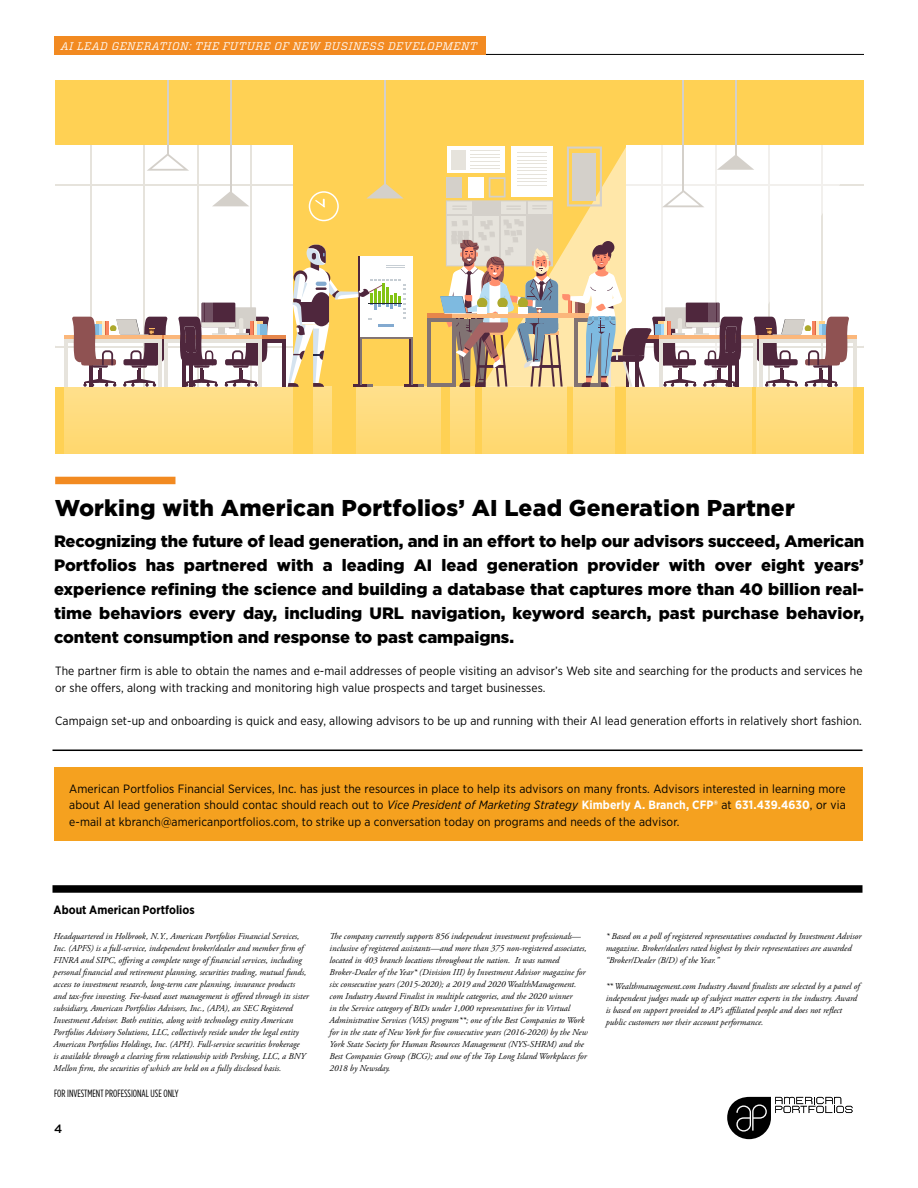
<style>
.page{position:relative;width:918px;height:1188px;background:#fff}
.page>*{position:absolute;margin:0;border:0;box-sizing:border-box;transform-origin:0 0}
.t1{font:900 22.95px "Gotham";letter-spacing:.01em;color:#000}
.t2{font:900 16.5px/24px "Gotham";color:#000;text-align:justify}
.t3{font:12px/16.5px "Gotham Narrow";letter-spacing:.01em;color:#000;text-align:justify}
.t4{font:700 12px "Gotham Narrow";color:#000}
.t5{font:500 12px "Gotham";color:#000}
.t6{font:italic 10.95px "Vitesse";letter-spacing:.05em;color:#fff}
.t7{font:10.5px "Gotham Condensed";color:#000}
.t8{font:italic 9px/12px "Adobe Garamond Pro";color:#000}
.s1{font-style:italic}
.s2{font-weight:700;color:#fff}
</style>
<div class="page">
<hr style="left:54px;top:54px;width:810px;height:1px;background:#000">
<div style="left:54px;top:37px;width:432px;height:18px;background:#f28a21"></div>
<div style="left:54px;top:768px;width:808px;height:73px;background:#f5a11f"></div>
<svg style="left:727px;top:1097px;width:125px;height:42px"></svg>
<hr style="left:52px;top:750px;width:810px;height:1px;background:#000">
<div style="left:52px;top:885px;width:810px;height:8px;background:#000"></div>
<div style="left:55px;top:477px;width:120px;height:7px;background:#f28a21"></div>
<div style="left:55px;top:80px;width:809px;height:374px;background:#ffd154"></div>
<div style="left:573px;top:387px;width:42px;height:67px;background:linear-gradient(to bottom,#ffe08c,#ffd76d)"></div>
<div style="left:626px;top:387px;width:125px;height:67px;background:linear-gradient(to bottom,#ffe08c,#ffd76d)"></div>
<div style="left:757px;top:387px;width:95px;height:67px;background:linear-gradient(to bottom,#ffe08c,#ffd76d)"></div>
<div style="left:451px;top:387px;width:24px;height:67px;background:linear-gradient(to bottom,#ffe08c,#ffd76d)"></div>
<div style="left:313px;top:387px;width:19px;height:67px;background:linear-gradient(to bottom,#ffe08c,#ffd76d)"></div>
<div style="left:357px;top:387px;width:83px;height:67px;background:linear-gradient(to bottom,#ffe08c,#ffd76d)"></div>
<div style="left:64px;top:387px;width:228px;height:67px;background:linear-gradient(to bottom,#ffe08c,#ffd76d)"></div>
<div style="left:482px;top:387px;width:84px;height:67px;background:linear-gradient(to bottom,#ffe08c,#ffd76d)"></div>
<div style="left:55px;top:145px;width:237px;height:242px;background:#fff"></div>
<hr style="left:250px;top:145px;width:2px;height:242px;background:#e6e3dc">
<hr style="left:197px;top:145px;width:2px;height:242px;background:#e6e3dc">
<hr style="left:143px;top:145px;width:2px;height:242px;background:#e6e3dc">
<hr style="left:90px;top:145px;width:2px;height:242px;background:#e6e3dc">
<hr style="left:55px;top:184px;width:237px;height:2px;background:#e6e3dc">
<hr style="left:55px;top:346px;width:237px;height:2px;background:#e6e3dc">
<svg style="left:482px;top:145px;width:382px;height:242px;background:#fefcf5"></svg>
<hr style="left:683px;top:80px;width:1px;height:112px;background:#d4d0ca">
<hr style="left:735px;top:80px;width:2px;height:84px;background:#d4d0ca">
<hr style="left:384px;top:80px;width:2px;height:113px;background:#d4d0ca">
<svg style="left:366px;top:184px;width:38px;height:15px"></svg>
<hr style="left:230px;top:80px;width:1px;height:121px;background:#d4d0ca">
<svg style="left:213px;top:191px;width:36px;height:15px"></svg>
<hr style="left:167px;top:80px;width:2px;height:75px;background:#d4d0ca">
<svg style="left:147px;top:154px;width:42px;height:17px"></svg>
<svg style="left:309px;top:191px;width:30px;height:30px"></svg>
<hr style="left:759px;top:335px;width:98px;height:4px;background:#fbb77b">
<hr style="left:759px;top:339px;width:98px;height:4px;background:#e6e3dc">
<hr style="left:853px;top:339px;width:4px;height:48px;background:#e6e3dc">
<hr style="left:427px;top:314px;width:143px;height:4px;background:#e6864b">
<hr style="left:427px;top:318px;width:4px;height:69px;background:#817373">
<hr style="left:427px;top:318px;width:28px;height:4px;background:#817373">
<hr style="left:427px;top:383px;width:28px;height:4px;background:#817373">
<hr style="left:239px;top:371px;width:4px;height:11px;background:#4f273d">
<svg style="left:225px;top:379px;width:33px;height:8px"></svg>
<hr style="left:137px;top:371px;width:4px;height:11px;background:#4f273d">
<svg style="left:123px;top:379px;width:33px;height:8px"></svg>
<hr style="left:89px;top:339px;width:4px;height:48px;background:#4f273d">
<hr style="left:182px;top:339px;width:4px;height:48px;background:#4f273d">
<hr style="left:64px;top:335px;width:98px;height:4px;background:#fbb77b">
<hr style="left:64px;top:339px;width:98px;height:4px;background:#e6e3dc">
<hr style="left:64px;top:339px;width:4px;height:48px;background:#e6e3dc">
<hr style="left:158px;top:339px;width:4px;height:48px;background:#e6e3dc">
<hr style="left:189px;top:335px;width:97px;height:4px;background:#e6864b">
<hr style="left:189px;top:339px;width:97px;height:4px;background:#4f273d">
<hr style="left:189px;top:339px;width:4px;height:48px;background:#4f273d">
<hr style="left:282px;top:339px;width:4px;height:48px;background:#4f273d">
<hr style="left:164px;top:335px;width:98px;height:4px;background:#fbb77b">
<hr style="left:164px;top:339px;width:98px;height:4px;background:#e6e3dc">
<hr style="left:164px;top:339px;width:4px;height:48px;background:#e6e3dc">
<hr style="left:258px;top:339px;width:4px;height:48px;background:#e6e3dc">
<hr style="left:98px;top:371px;width:4px;height:11px;background:#4f273d">
<svg style="left:83px;top:379px;width:33px;height:8px"></svg>
<hr style="left:200px;top:371px;width:4px;height:11px;background:#4f273d">
<svg style="left:186px;top:379px;width:32px;height:8px"></svg>
<svg style="left:178px;top:303px;width:91px;height:68px"></svg>
<svg style="left:72px;top:317px;width:96px;height:54px"></svg>
<svg style="left:440px;top:147px;width:409px;height:240px;background:#e2d6c6"></svg>
<svg style="left:288px;top:245px;width:136px;height:142px"></svg>
<p class="t6" style="left:61px;top:38px;width:418px">AI LEAD GENERATION: THE FUTURE OF NEW BUSINESS DEVELOPMENT</p>
<p class="t6" style="left:59px;top:38px;width:133px">THE HIRING DILEMMA</p>
<h1 class="t1" style="left:55px;top:492px;width:742px">Working with American Portfolios’ AI Lead Generation Partner</h1>
<p class="t2" style="left:54px;top:529px;width:812px">Recognizing the future of lead generation, and in an effort to help our advisors succeed, American Portfolios has partnered with a leading AI lead generation provider with over eight years’ experience refining the science and building a database that captures more than 40 billion real&shy;time behaviors every day, including URL navigation, keyword search, past purchase behavior, content consumption and response to past campaigns.</p>
<p class="t3" style="left:55px;top:662px;width:809px">The partner firm is able to obtain the names and e-mail addresses of people visiting an advisor’s Web site and searching for the products and services he or she offers, along with tracking and monitoring high value prospects and target businesses.</p>
<h3 class="t3" style="left:55px;top:712px;width:808px">Campaign set-up and onboarding is quick and easy, allowing advisors to be up and running with their AI lead generation efforts in relatively short fashion.</h3>
<p class="t3" style="left:69px;top:780px;width:778px">American Portfolios Financial Services, Inc. has just the resources in place to help its advisors on many fronts. Advisors interested in learning more about AI lead generation should contac should reach out to <span class="s1">Vice President of Marketing Strategy</span> <span class="s2">Kimberly A. Branch, CFP®</span> at <span class="s2">631.439.4630</span>, or via e-mail at kbranch@americanportfolios.com, to strike up a conversation today on programs and needs of the advisor.</p>
<h3 class="t4" style="left:54px;top:902px;width:142px">About American Portfolios</h3>
<p class="t8" style="left:54px;top:931px;width:257px">Headquartered in Holbrook, N.Y., American Portfolios Financial Services, Inc. (APFS) is a full-service, independent broker/dealer and member firm of FINRA and SIPC, offering a complete range of financial services, including personal financial and retirement planning, securities trading, mutual funds, access to investment research, long-term care planning, insurance products and tax-free investing. Fee-based asset management is offered through its sister subsidiary, American Portfolios Advisors, Inc., (APA), an SEC Registered Investment Advisor. Both entities, along with technology entity American Portfolios Advisory Solutions, LLC, collectively reside under the legal entity American Portfolios Holdings, Inc. (APH). Full-service securities brokerage<br>is available through a clearing firm relationship with Pershing, LLC, a BNY Mellon firm, the securities of which are held on a fully disclosed basis.</p>
<p class="t8" style="left:330px;top:931px;width:259px">The company currently supports 856 independent investment professionals— inclusive of registered assistants—and more than 375 non-registered associates, located in 403 branch locations throughout the nation. It was named Broker-Dealer of the Year* (Division III) by Investment Advisor magazine for six consecutive years (2015-2020); a 2019 and 2020 WealthManagement. com Industry Award Finalist in multiple categories, and the 2020 winner<br>in the Service category of B/Ds under 1,000 representatives for its Virtual Administrative Services (VAS) program**; one of the Best Companies to Work for in the state of New York for five consecutive years (2016-2020) by the New York State Society for Human Resources Management (NYS-SHRM) and the Best Companies Group (BCG); and one of the Top Long Island Workplaces for 2018 by Newsday.</p>
<p class="t8" style="left:606px;top:931px;width:257px">* Based on a poll of registered representatives conducted by Investment Advisor magazine. Broker/dealers rated highest by their representatives are awarded “Broker/Dealer (B/D) of the Year.”</p>
<p class="t8" style="left:606px;top:980px;width:256px">** Wealthmanagement.com Industry Award finalists are selected by a panel of independent judges made up of subject matter experts in the industry. Award is based on support provided to AP’s affiliated people and does not reflect public customers nor their account performance.</p>
<p class="t7" style="left:54px;top:1087px;width:126px">FOR INVESTMENT PROFESSIONAL USE ONLY</p>
<h3 class="t5" style="left:54px;top:1122px;width:10px">4</h3>
</div>
